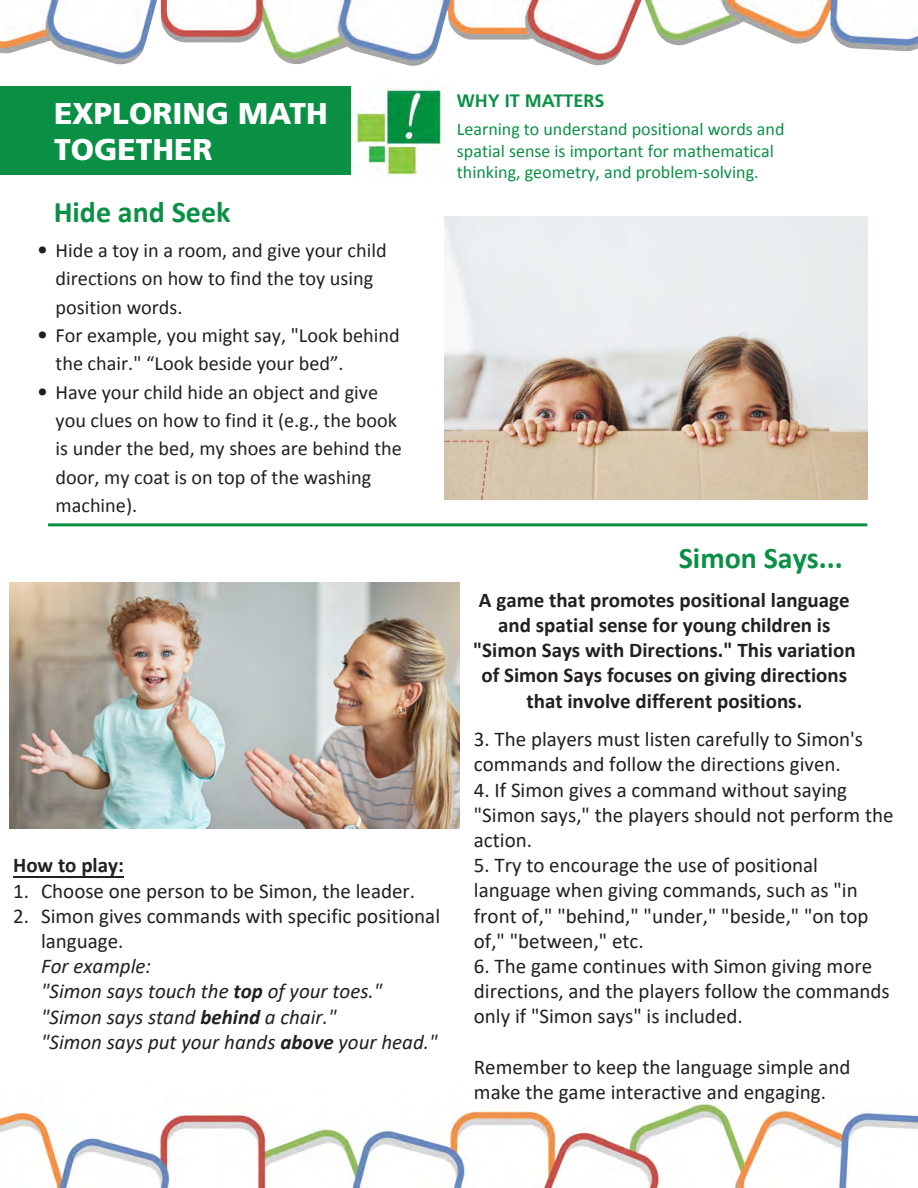
<style>
.page{position:relative;width:918px;height:1188px;background:#fff}
.page>*{position:absolute;margin:0;border:0;box-sizing:border-box;transform-origin:0 0}
.t1{font:700 30px "Calibri";color:#0a9045}
.t2{font:900 30px/36px "Frutiger LT Std";color:#fff}
.t3{font:21px/25.2px "Calibri";color:#231f20}
.t4{font:700 21px/25.2px "Calibri";color:#231f20;text-align:center}
.t5{font:italic 21px/25.2px "Calibri";color:#231f20}
.t6{font:20.25px/28.3px "Calibri";color:#231f20}
.t7{font:18px/28.3px "Calibri";color:#0a9045}
.s1{font-family:"Frutiger LT Std"}
.s2{font-weight:700}
.s3{font-family:"Frutiger LT Std";font-weight:700}
</style>
<div class="page">
<div style="left:0;top:86px;width:351px;height:89px;background:#0a9045"></div>
<img style="left:0;top:1102px;width:918px;height:86px">
<img style="left:0;top:0;width:918px;height:66px">
<hr style="left:48px;top:523px;width:819px;height:3px;background:#0a9045">
<img style="left:354px;top:87px;width:98px;height:93px">
<img style="left:444px;top:217px;width:423px;height:283px">
<img style="left:10px;top:583px;width:449px;height:246px">
<hr style="left:13px;top:876px;width:111px;height:2px;background:#231f20">
<p class="t2" style="left:54px;top:96px;width:275px">EXPLORING MATH<br>TOGETHER</p>
<p class="t1" style="left:54px;top:191px;width:178px">Hide and Seek</p>
<p class="t6" style="left:56px;top:235px;width:333px;text-indent:-18px"><span class="s1">•</span> Hide a toy in a room, and give your child directions on how to find the toy using position words.</p>
<p class="t6" style="left:56px;top:320px;width:346px;text-indent:-18px"><span class="s1">•</span> For example, you might say, "Look behind the chair." “Look beside your bed”.</p>
<p class="t6" style="left:56px;top:377px;width:348px;text-indent:-18px"><span class="s1">•</span> Have your child hide an object and give you clues on how to find it (e.g., the book is under the bed, my shoes are behind the door, my coat is on top of the washing machine).</p>
<p class="t4" style="left:13px;top:853px;width:112px">How to play:</p>
<p class="t3" style="left:13px;top:878px;width:404px">1. Choose one person to be Simon, the leader.</p>
<p class="t3" style="left:41px;top:903px;width:401px;text-indent:-28px">2. Simon gives commands with specific positional language.</p>
<p class="t5" style="left:41px;top:953px;width:398px">For example:<br>"Simon says touch the <span class="s2">top</span> of your toes." "Simon says stand <span class="s2">behind</span> a chair."<br>"Simon says put your hands <span class="s2">above</span> your head."</p>
<p class="t7" style="left:457px;top:86px;width:329px"><span class="s3">WHY IT MATTERS<br></span>Learning to understand positional words and</p>
<p class="t7" style="left:457px;top:139px;width:319px;line-height:21.6px">spatial sense is important for mathematical thinking, geometry, and problem-solving.</p>
<p class="t1" style="left:679px;top:537px;width:166px">Simon Says...</p>
<p class="t4" style="left:473px;top:586px;width:384px">A game that promotes positional language and spatial sense for young children is "Simon Says with Directions." This variation of Simon Says focuses on giving directions that involve different positions.</p>
<p class="t3" style="left:474px;top:726px;width:391px">3. The players must listen carefully to Simon's commands and follow the directions given.</p>
<p class="t3" style="left:474px;top:777px;width:421px">4. If Simon gives a command without saying "Simon says," the players should not perform the action.</p>
<p class="t3" style="left:474px;top:852px;width:396px">5. Try to encourage the use of positional language when giving commands, such as "in front of," "behind," "under," "beside," "on top of," "between," etc.</p>
<p class="t3" style="left:474px;top:953px;width:417px">6. The game continues with Simon giving more directions, and the players follow the commands only if "Simon says" is included.</p>
<p class="t3" style="left:474px;top:1054px;width:378px">Remember to keep the language simple and make the game interactive and engaging.</p>
</div>
